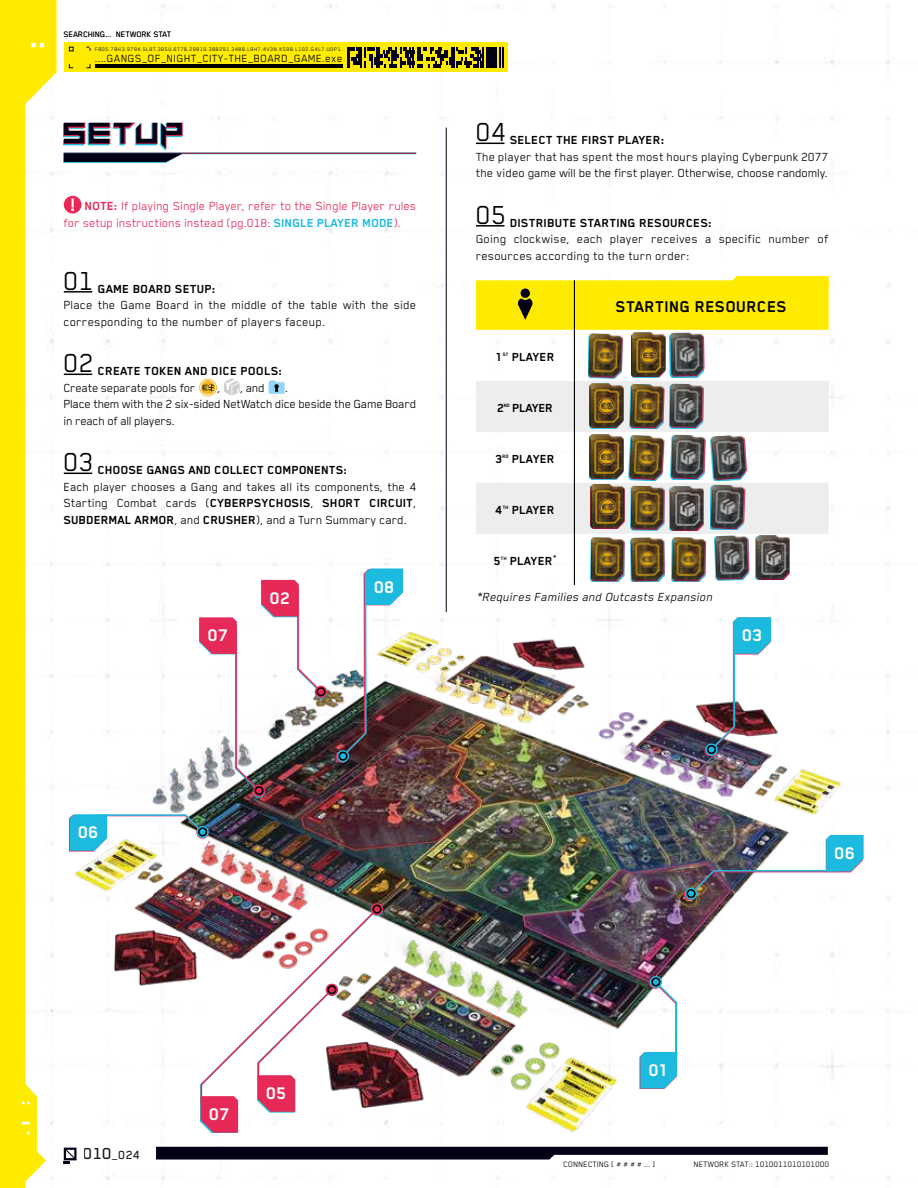
<style>
.page{position:relative;width:918px;height:1188px;background:#fff}
.page>*{position:absolute;margin:0;border:0;box-sizing:border-box;transform-origin:0 0}
.t1{font:30px "Blender Pro";letter-spacing:.01em;color:#000}
.t2{font:27px "Motor Block";letter-spacing:.025em;color:#030015}
.t3{font:700 19.5px "Blender Pro";letter-spacing:.015em;color:#fff}
.t4{font:700 18px "Blender Pro";letter-spacing:.01em;color:#000}
.t5{font:13.5px/16.5px "Blender Pro";letter-spacing:.01em;color:#000}
.t6{font:700 13.5px "Blender Pro";letter-spacing:.01em;color:#000}
.t7{font:13.5px/16.5px "Blender Pro";color:#e72958}
.t8{font:13.5px/16.5px "Blender Pro";letter-spacing:-.02em;color:#000}
.t9{font:italic 13.5px "Blender Pro";letter-spacing:.01em;color:#000}
.t10{font:500 13.5px "Blender Pro";color:#000}
.t11{font:12px "Blender Pro";letter-spacing:.03em;color:#000}
.t12{font:9px "Blender Pro";letter-spacing:.01em;color:#000}
.t13{font:6px "Blender Pro";letter-spacing:.08em;color:#030015}
.t14{font:700 5.55px "Blender Pro";letter-spacing:.015em;color:#000}
.s1{font-weight:700}
.s2{font-weight:700;color:#1dbadf}
.s3{font-size:18.3px}
</style>
<div class="page">
<svg style="left:0;top:0;width:57px;height:1188px;fill:#feeb00"></svg>
<div style="left:64px;top:43px;width:444px;height:29px;background:#feeb00"></div>
<svg style="left:63px;top:1148px;width:14px;height:16px"></svg>
<hr style="left:95px;top:64px;width:247px;height:4px;background:#000">
<svg style="left:69px;top:47px;width:4px;height:4px"></svg>
<svg style="left:156px;top:1148px;width:672px;height:12px"></svg>
<hr style="left:446px;top:128px;width:1px;height:484px;background:#030015">
<img style="left:23px;top:618px;width:840px;height:530px">
<hr style="left:499px;top:47px;width:2px;height:21px;background:#030015">
<svg style="left:502px;top:47px;width:1px;height:21px"></svg>
<hr style="left:347px;top:47px;width:3px;height:21px;background:#030015">
<div style="left:486px;top:47px;width:11px;height:21px;background:#030015"></div>
<svg style="left:350px;top:47px;width:134px;height:21px"></svg>
<svg style="left:63px;top:116px;width:324px;height:34px"></svg>
<svg style="left:63px;top:152px;width:354px;height:11px"></svg>
<div style="left:64px;top:196px;width:18px;height:18px;background:#e72958;border-radius:50%"></div>
<svg style="left:71px;top:198px;width:3px;height:13px"></svg>
<svg style="left:199px;top:379px;width:18px;height:17px"></svg>
<svg style="left:224px;top:378px;width:16px;height:18px"></svg>
<svg style="left:269px;top:380px;width:16px;height:14px"></svg>
<hr style="left:64px;top:291px;width:28px;height:2px;background:#000">
<svg style="left:64px;top:374px;width:28px;height:1px"></svg>
<svg style="left:64px;top:473px;width:28px;height:1px"></svg>
<svg style="left:476px;top:143px;width:28px;height:1px"></svg>
<hr style="left:476px;top:225px;width:28px;height:2px;background:#000">
<svg style="left:476px;top:276px;width:353px;height:309px"></svg>
<svg style="left:640px;top:976px;width:37px;height:113px"></svg>
<div style="left:650px;top:976px;width:12px;height:12px;border:2px solid #1dbadf;border-radius:50%"></div>
<svg style="left:640px;top:979px;width:38px;height:109px"></svg>
<svg style="left:336px;top:618px;width:67px;height:145px"></svg>
<div style="left:337px;top:750px;width:12px;height:12px;border:2px solid #1dbadf;border-radius:50%"></div>
<img style="left:340px;top:568px;width:63px;height:191px">
<svg style="left:705px;top:618px;width:66px;height:138px"></svg>
<svg style="left:706px;top:744px;width:11px;height:11px"></svg>
<div style="left:705px;top:743px;width:13px;height:13px;border:2px solid #1dbadf;border-radius:50%"></div>
<svg style="left:709px;top:617px;width:62px;height:135px"></svg>
<svg style="left:684px;top:835px;width:179px;height:65px"></svg>
<div style="left:685px;top:888px;width:12px;height:12px;border:2px solid #1dbadf;border-radius:50%"></div>
<img style="left:688px;top:835px;width:176px;height:62px">
<svg style="left:69px;top:815px;width:139px;height:37px"></svg>
<div style="left:197px;top:826px;width:12px;height:12px;border:2px solid #1dbadf;border-radius:50%"></div>
<img style="left:70px;top:814px;width:136px;height:37px">
<div style="left:261px;top:580px;width:66px;height:119px;background:#fff"></div>
<div style="left:315px;top:686px;width:12px;height:12px;border:2px solid #e72958;border-radius:50%"></div>
<div style="left:253px;top:785px;width:12px;height:12px;border:2px solid #e72958;border-radius:50%"></div>
<svg style="left:199px;top:580px;width:125px;height:214px"></svg>
<svg style="left:200px;top:904px;width:183px;height:229px"></svg>
<div style="left:371px;top:903px;width:12px;height:12px;border:2px solid #e72958;border-radius:50%"></div>
<img style="left:200px;top:906px;width:180px;height:227px">
<p class="t12" style="left:64px;top:30px;width:109px">SEARCHING... NETWORK STAT</p>
<p class="t13" style="left:95px;top:46px;width:249px">F8D5.78H3.9794.5L8T.3B5U.6T78.28819.388291.3488.L9H7.4V3N.KS98.L102.G4L7.U0P1.</p>
<p class="t11" style="left:95px;top:51px;width:249px">....GANGS_OF_NIGHT_CITY-THE_BOARD_GAME.exe</p>
<h2 class="t2" style="left:64px;top:117px;width:123px">SETUP</h2>
<p class="t7" style="left:64px;top:197px;width:354px;text-indent:21px"><span class="s1">NOTE:</span> If playing Single Player, refer to the Single Player rules for setup instructions instead (pg.018: <span class="s2">SINGLE PLAYER MODE</span>).</p>
<h1 class="t1" style="left:64px;top:264px;width:32px">01</h1>
<p class="t6" style="left:98px;top:281px;width:119px">GAME BOARD SETUP:</p>
<p class="t5" style="left:64px;top:296px;width:354px">Place the Game Board in the middle of the table with the side corresponding to the number of players faceup.</p>
<h1 class="t1" style="left:64px;top:347px;width:32px">02</h1>
<p class="t6" style="left:98px;top:364px;width:186px">CREATE TOKEN AND DICE POOLS:</p>
<p class="t8" style="left:64px;top:379px;width:134px">Create separate pools for</p>
<p class="t5" style="left:217px;top:379px;width:5px">,</p>
<p class="t5" style="left:241px;top:379px;width:26px">, and</p>
<p class="t8" style="left:64px;top:379px;width:354px;text-indent:222px">.<br>Place them with the 2 six-sided NetWatch dice beside the Game Board in reach of all players.</p>
<h1 class="t1" style="left:64px;top:446px;width:32px">03</h1>
<p class="t6" style="left:98px;top:463px;width:251px">CHOOSE GANGS AND COLLECT COMPONENTS:</p>
<p class="t5" style="left:64px;top:478px;width:354px;text-align:justify">Each player chooses a Gang and takes all its components, the 4<br>Starting Combat cards (<span class="s1">CYBERPSYCHOSIS</span>, <span class="s1">SHORT CIRCUIT</span>, <span class="s1">SUBDERMAL ARMOR</span>, and <span class="s1">CRUSHER</span>), and a Turn Summary card.</p>
<h3 class="t3" style="left:208px;top:625px;width:22px">07</h3>
<h3 class="t3" style="left:270px;top:588px;width:22px">02</h3>
<h3 class="t3" style="left:374px;top:576px;width:22px">08</h3>
<h1 class="t1" style="left:476px;top:116px;width:32px">04</h1>
<p class="t6" style="left:510px;top:133px;width:156px">SELECT THE FIRST PLAYER:</p>
<p class="t5" style="left:476px;top:148px;width:354px">The player that has spent the most hours playing Cyberpunk 2077 the video game will be the first player. Otherwise, choose randomly.</p>
<h1 class="t1" style="left:476px;top:198px;width:32px">05</h1>
<p class="t6" style="left:510px;top:215px;width:204px">DISTRIBUTE STARTING RESOURCES:</p>
<p class="t5" style="left:476px;top:230px;width:354px">Going clockwise, each player receives a specific number of resources according to the turn order:</p>
<p class="t6" style="left:496px;top:349px;width:9px">1</p>
<p class="t14" style="left:503px;top:352px;width:8px">ST</p>
<p class="t6" style="left:512px;top:349px;width:44px">PLAYER</p>
<p class="t6" style="left:497px;top:400px;width:9px">2</p>
<p class="t14" style="left:504px;top:403px;width:8px">ND</p>
<p class="t6" style="left:513px;top:400px;width:42px">PLAYER</p>
<p class="t6" style="left:495px;top:451px;width:9px">3</p>
<p class="t14" style="left:503px;top:454px;width:8px">RD</p>
<p class="t6" style="left:512px;top:451px;width:44px">PLAYER</p>
<p class="t6" style="left:496px;top:502px;width:9px">4</p>
<p class="t14" style="left:503px;top:505px;width:8px">TH</p>
<p class="t6" style="left:512px;top:502px;width:44px">PLAYER</p>
<h3 class="t4" style="left:616px;top:297px;width:173px">STARTING RESOURCES</h3>
<p class="t6" style="left:494px;top:553px;width:9px">5</p>
<p class="t14" style="left:501px;top:556px;width:8px">TH</p>
<p class="t6" style="left:510px;top:553px;width:48px">PLAYER<sup>*</sup></p>
<p class="t9" style="left:476px;top:590px;width:238px">*Requires Families and Outcasts Expansion</p>
<h3 class="t3" style="left:742px;top:625px;width:22px">03</h3>
<h3 class="t3" style="left:78px;top:822px;width:22px">06</h3>
<h3 class="t3" style="left:835px;top:843px;width:22px">06</h3>
<p class="t10" style="left:84px;top:1148px;width:58px"><span class="s3">010</span>_024</p>
<h3 class="t3" style="left:209px;top:1104px;width:22px">07</h3>
<h3 class="t3" style="left:266px;top:1083px;width:22px">05</h3>
<h3 class="t3" style="left:649px;top:1060px;width:21px">01</h3>
<p class="t12" style="left:563px;top:1159px;width:94px">CONNECTING [ # # # # ... ]</p>
<p class="t12" style="left:694px;top:1159px;width:137px">NETWORK STAT:: 1010011010101000</p>
</div>
